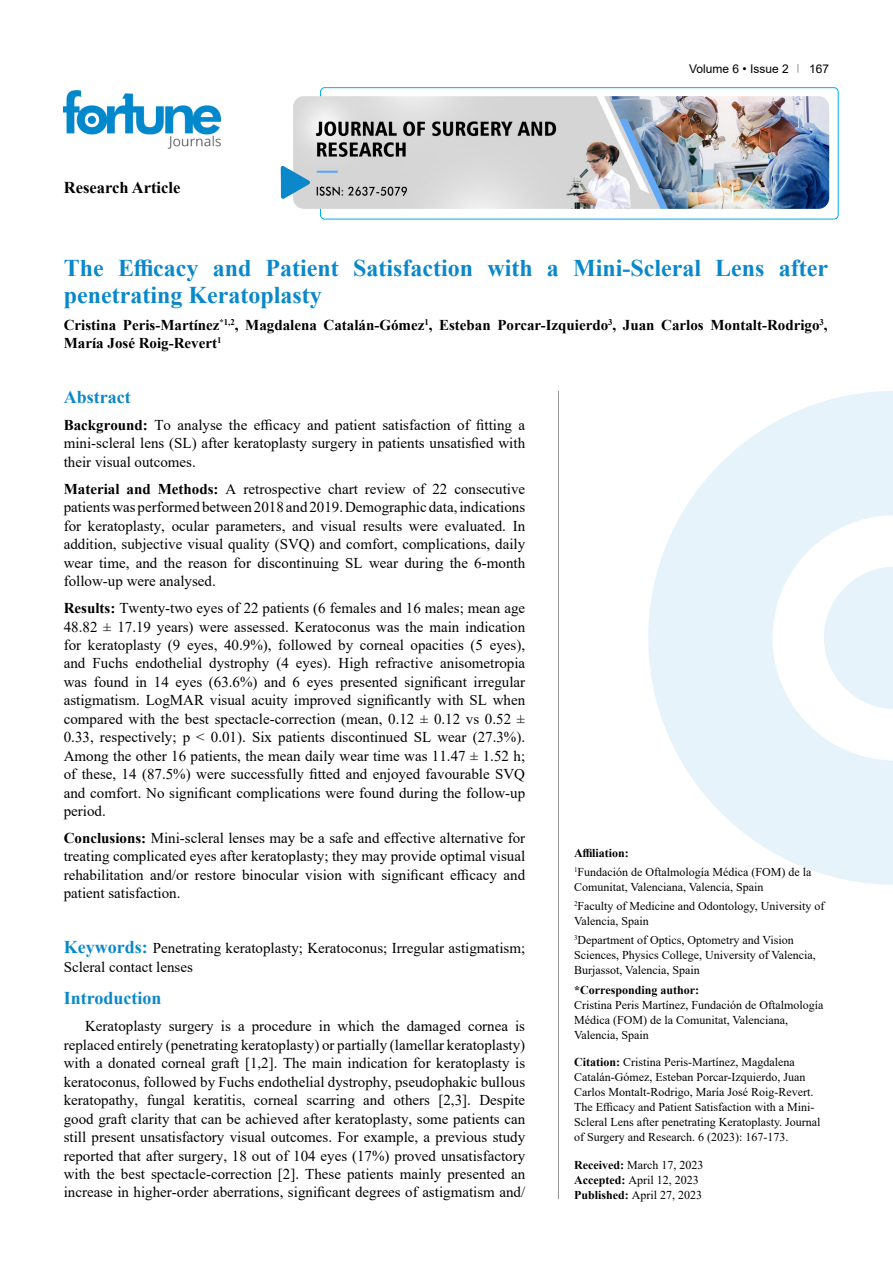
<style>
.page{position:relative;width:893px;height:1263px;background:#fff}
.page>*{position:absolute;margin:0;border:0;box-sizing:border-box;transform-origin:0 0}
.t1{font:700 24px/27px "Times New Roman";color:#0a88ca}
.t2{font:700 18px "Times New Roman";color:#0a88ca}
.t3{font:700 16.5px "Times New Roman";color:#000}
.t4{font:15px/18.5px "Times New Roman";color:#000;text-align:justify}
.t5{font:700 15px/18.5px "Times New Roman";color:#000}
.t6{font:12px/15px "Times New Roman";color:#000}
.t7{font:700 12px "Times New Roman";color:#000}
.t8{font:12px "Arial";color:#000}
.s1{font-weight:700}
.s2{font-weight:700;font-size:18px;color:#0a88ca}
</style>
<div class="page">
<div style="left:320px;top:87px;width:518px;height:132px;border:1px solid #00aeef;border-radius:4px"></div>
<img style="left:64px;top:90px;width:157px;height:59px">
<img style="left:293px;top:96px;width:536px;height:113px">
<svg style="left:281px;top:166px;width:29px;height:33px"></svg>
<hr style="left:558px;top:391px;width:1px;height:808px;background:#939598">
<svg style="left:648px;top:391px;width:245px;height:494px;fill:#e6f3fa"></svg>
<svg style="left:824px;top:566px;width:69px;height:143px"></svg>
<p class="t3" style="left:64px;top:175px;width:118px">Research Article</p>
<p class="t8" style="left:689px;top:60px;width:101px">Volume 6 • Issue 2</p>
<p class="t8" style="left:809px;top:60px;width:22px">167</p>
<h1 class="t1" style="left:64px;top:254px;width:766px">The Efficacy and Patient Satisfaction with a Mini-Scleral Lens after penetrating Keratoplasty</h1>
<p class="t5" style="left:64px;top:315px;width:765px">Cristina Peris-Martínez<sup>*1,2</sup>, Magdalena Catalán-Gómez<sup>1</sup>, Esteban Porcar-Izquierdo<sup>3</sup>, Juan Carlos Montalt-Rodrigo<sup>3</sup>,<br>María José Roig-Revert<sup>1</sup></p>
<p class="t2" style="left:64px;top:384px;width:68px">Abstract</p>
<p class="t4" style="left:64px;top:415px;width:463px"><span class="s1">Background:</span> To analyse the efficacy and patient satisfaction of fitting a mini-scleral lens (SL) after keratoplasty surgery in patients unsatisfied with their visual outcomes.</p>
<p class="t4" style="left:64px;top:479px;width:463px"><span class="s1">Material and Methods:</span> A retrospective chart review of 22 consecutive patients was performed between 2018 and 2019. Demographic data, indications for keratoplasty, ocular parameters, and visual results were evaluated. In addition, subjective visual quality (SVQ) and comfort, complications, daily wear time, and the reason for discontinuing SL wear during the 6-month follow-up were analysed.</p>
<p class="t4" style="left:64px;top:598px;width:463px"><span class="s1">Results:</span> Twenty-two eyes of 22 patients (6 females and 16 males; mean age 48.82 ± 17.19 years) were assessed. Keratoconus was the main indication for keratoplasty (9 eyes, 40.9%), followed by corneal opacities (5 eyes), and Fuchs endothelial dystrophy (4 eyes). High refractive anisometropia was found in 14 eyes (63.6%) and 6 eyes presented significant irregular astigmatism. LogMAR visual acuity improved significantly with SL when compared with the best spectacle-correction (mean, 0.12 ± 0.12 vs 0.52 ± 0.33, respectively; p &lt; 0.01). Six patients discontinued SL wear (27.3%).<br>Among the other 16 patients, the mean daily wear time was 11.47 ± 1.52 h; of these, 14 (87.5%) were successfully fitted and enjoyed favourable SVQ and comfort. No significant complications were found during the follow-up period.</p>
<p class="t4" style="left:64px;top:828px;width:463px"><span class="s1">Conclusions:</span> Mini-scleral lenses may be a safe and effective alternative for treating complicated eyes after keratoplasty; they may provide optimal visual rehabilitation and/or restore binocular vision with significant efficacy and patient satisfaction.</p>
<p class="t4" style="left:64px;top:939px;width:463px"><span class="s2">Keywords:</span> Penetrating keratoplasty; Keratoconus; Irregular astigmatism;<br>Scleral contact lenses</p>
<p class="t2" style="left:64px;top:985px;width:99px">Introduction</p>
<p class="t4" style="left:64px;top:1016px;width:463px;text-indent:21px">Keratoplasty surgery is a procedure in which the damaged cornea is replaced entirely (penetrating keratoplasty) or partially (lamellar keratoplasty) with a donated corneal graft [1,2]. The main indication for keratoplasty is keratoconus, followed by Fuchs endothelial dystrophy, pseudophakic bullous keratopathy, fungal keratitis, corneal scarring and others [2,3]. Despite good graft clarity that can be achieved after keratoplasty, some patients can still present unsatisfactory visual outcomes. For example, a previous study reported that after surgery, 18 out of 104 eyes (17%) proved unsatisfactory with the best spectacle-correction [2]. These patients mainly presented an increase in higher-order aberrations, significant degrees of astigmatism and/</p>
<p class="t6" style="left:574px;top:843px;width:239px;line-height:19.2px"><span class="s1">Affiliation:<br></span><sup>1</sup>Fundación de Oftalmología Médica (FOM) de la</p>
<p class="t6" style="left:574px;top:877px;width:252px;line-height:19.2px">Comunitat, Valenciana, Valencia, Spain<br><sup>2</sup>Faculty of Medicine and Odontology, University of</p>
<p class="t6" style="left:574px;top:911px;width:221px;line-height:19.2px">Valencia, Spain<br><sup>3</sup>Department of Optics, Optometry and Vision</p>
<p class="t6" style="left:574px;top:947px;width:243px">Sciences, Physics College, University of Valencia,<br>Burjassot, Valencia, Spain</p>
<p class="t7" style="left:574px;top:981px;width:127px">*Corresponding author:</p>
<p class="t6" style="left:574px;top:997px;width:251px">Cristina Peris Martínez, Fundación de Oftalmología<br>Médica (FOM) de la Comunitat, Valenciana,<br>Valencia, Spain</p>
<p class="t6" style="left:574px;top:1054px;width:248px"><span class="s1">Citation:</span> Cristina Peris-Martínez, Magdalena Catalán-Gómez, Esteban Porcar-Izquierdo, Juan Carlos Montalt-Rodrigo, María José Roig-Revert.<br>The Efficacy and Patient Satisfaction with a Mini-Scleral Lens after penetrating Keratoplasty. Journal of Surgery and Research. 6 (2023): 167-173.</p>
<p class="t6" style="left:574px;top:1157px;width:131px"><span class="s1">Received:</span> March 17, 2023<br><span class="s1">Accepted:</span> April 12, 2023<br><span class="s1">Published:</span> April 27, 2023</p>
</div>
